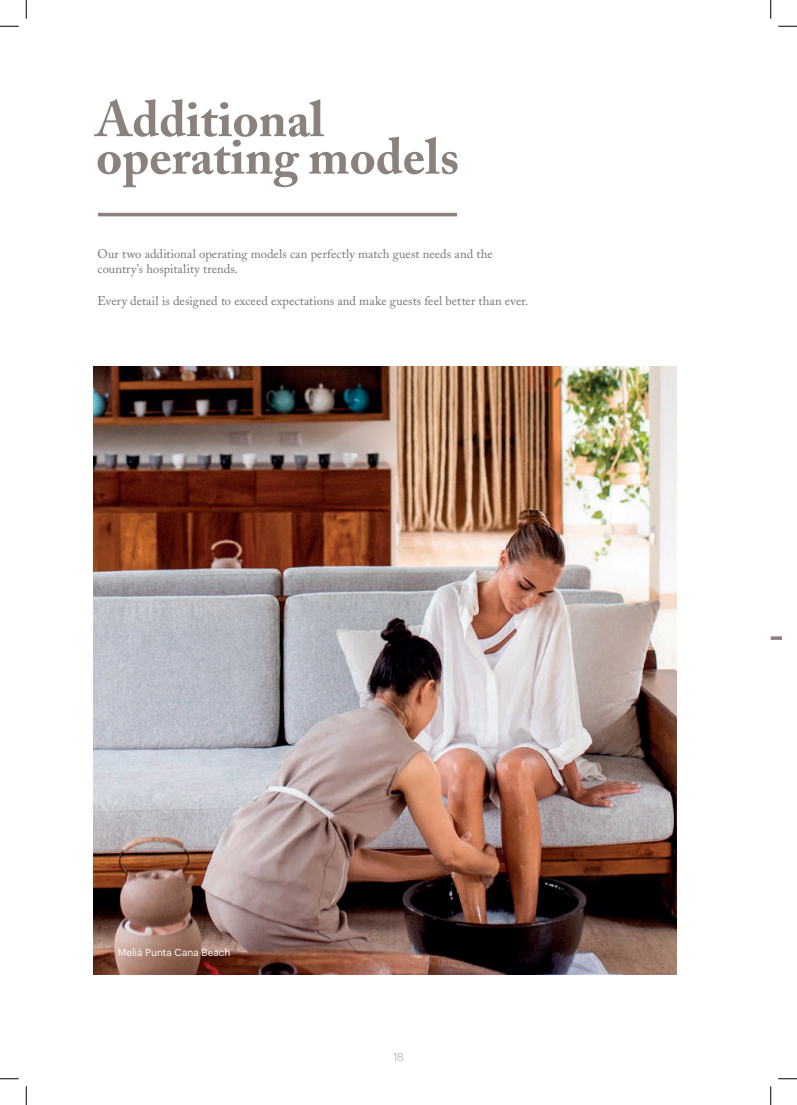
<style>
.page{position:relative;width:797px;height:1105px;background:#fff}
.page>*{position:absolute;margin:0;border:0;box-sizing:border-box;transform-origin:0 0}
.t1{font:700 50px/37.5px "Adobe Caslon";color:#8b827d}
.t2{font:12.5px/15px "Adobe Caslon";letter-spacing:.005em;color:#76726d}
.t3{font:200 11.25px "Graphik";color:#76726d}
.t4{font:10px "Graphik";color:#fff}
</style>
<div class="page">
<img style="left:93px;top:366px;width:583px;height:608px">
<hr style="left:98px;top:213px;width:359px;height:3px;background:#8b827d">
<svg style="left:770px;top:636px;width:11px;height:4px"></svg>
<svg style="left:0;top:25px;width:19px;height:2px"></svg>
<svg style="left:778px;top:25px;width:19px;height:2px"></svg>
<svg style="left:0;top:1078px;width:19px;height:1px"></svg>
<svg style="left:778px;top:1078px;width:19px;height:1px"></svg>
<svg style="left:25px;top:0;width:2px;height:19px"></svg>
<svg style="left:25px;top:1086px;width:2px;height:19px"></svg>
<svg style="left:770px;top:0;width:1px;height:19px"></svg>
<svg style="left:770px;top:1086px;width:1px;height:19px"></svg>
<h1 class="t1" style="left:96px;top:101px;width:364px">Additional operating models</h1>
<p class="t2" style="left:97px;top:246px;width:396px">Our two additional operating models can perfectly match guest needs and the country’s hospitality trends.</p>
<p class="t2" style="left:97px;top:294px;width:432px">Every detail is designed to exceed expectations and make guests feel better than ever.</p>
<p class="t4" style="left:118px;top:945px;width:114px">Meliá Punta Cana Beach</p>
<p class="t3" style="left:393px;top:1049px;width:12px">18</p>
</div>
